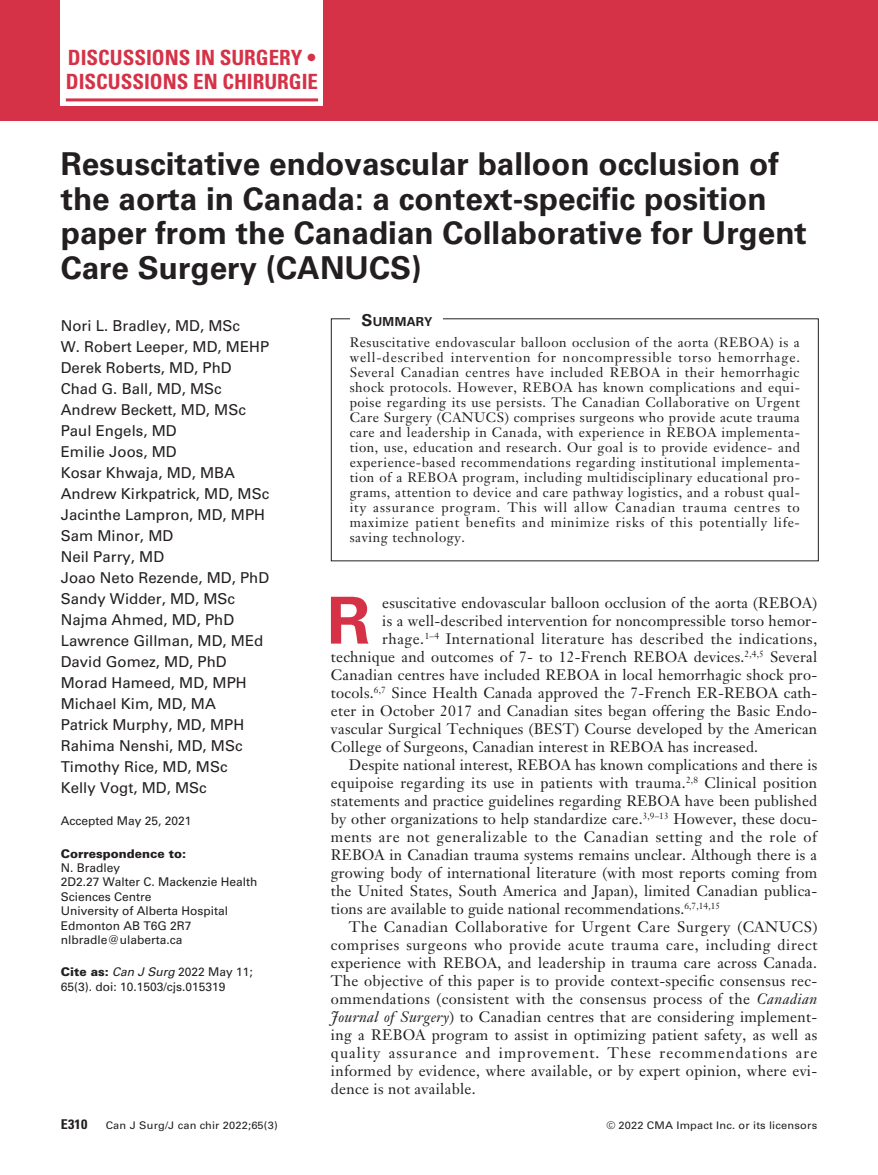
<style>
.page{position:relative;width:878px;height:1175px;background:#fff}
.page>*{position:absolute;margin:0;border:0;box-sizing:border-box;transform-origin:0 0}
.t1{font:700 64.8px "Univers LT Std";color:#d63247}
.t2{font:700 31.5px/34.5px "Univers LT Std";color:#231f20}
.t3{font:700 condensed 21px/24px "Univers LT Std";color:#d63247}
.t4{font:15px "Janson Text LT Std";letter-spacing:.015em;color:#231f20}
.t5{font:15px/21px "Univers LT Std";color:#231f20}
.t6{font:15px "Janson Text LT Std";letter-spacing:.04em;color:#231f20}
.t7{font:15px "Janson Text LT Std";letter-spacing:.035em;color:#231f20}
.t8{font:15px "Janson Text LT Std";letter-spacing:.07em;color:#231f20}
.t9{font:13.5px/15px "Janson Text LT Std";letter-spacing:.05em;color:#231f20;text-align:justify}
.t10{font:700 condensed 13.5px "Univers LT Std";color:#231f20;scale:1.05 1}
.t11{font:700 12.3px "Univers LT Std";letter-spacing:.025em;color:#231f20}
.t12{font:12px/14.4px "Univers LT Std";color:#231f20}
.t13{font:900 12px "Univers LT Std";color:#231f20}
.t14{font:10.5px "Univers LT Std";letter-spacing:.015em;color:#231f20;scale:1.05 1}
.s1{font-weight:900}
.s2{font-style:italic}
.s3{font-size:16.5px}
</style>
<div class="page">
<div style="left:0;top:0;width:877px;height:120px;background:#d63247"></div>
<div style="left:61px;top:0;width:262px;height:106px;background:#fff"></div>
<hr style="left:66px;top:98px;width:252px;height:3px;background:#d63247">
<h3 class="t3" style="left:66px;top:46px;width:254px">DISCUSSIONS IN SURGERY •<br>DISCUSSIONS EN CHIRURGIE</h3>
<h2 class="t2" style="left:61px;top:147px;width:747px">Resuscitative endovascular balloon occlusion of the aorta in Canada: a context-specific position paper from the Canadian Collaborative for Urgent Care Surgery (CANUCS)</h2>
<p class="t5" style="left:61px;top:315px;width:210px">Nori L. Bradley, MD, MSc<br>W. Robert Leeper, MD, MEHP<br>Derek Roberts, MD, PhD<br>Chad G. Ball, MD, MSc<br>Andrew Beckett, MD, MSc<br>Paul Engels, MD<br>Emilie Joos, MD<br>Kosar Khwaja, MD, MBA<br>Andrew Kirkpatrick, MD, MSc<br>Jacinthe Lampron, MD, MPH<br>Sam Minor, MD<br>Neil Parry, MD<br>Joao Neto Rezende, MD, PhD<br>Sandy Widder, MD, MSc<br>Najma Ahmed, MD, PhD<br>Lawrence Gillman, MD, MEd<br>David Gomez, MD, PhD<br>Morad Hameed, MD, MPH<br>Michael Kim, MD, MA<br>Patrick Murphy, MD, MPH<br>Rahima Nenshi, MD, MSc<br>Timothy Rice, MD, MSc<br>Kelly Vogt, MD, MSc</p>
<p class="t12" style="left:61px;top:813px;width:132px">Accepted May 25, 2021</p>
<p class="t13" style="left:61px;top:845px;width:127px">Correspondence to:</p>
<p class="t12" style="left:61px;top:860px;width:198px">N. Bradley<br>2D2.27 Walter C. Mackenzie Health<br>Sciences Centre<br>University of Alberta Hospital<br>Edmonton AB T6G 2R7 nlbradle@ulaberta.ca</p>
<p class="t12" style="left:61px;top:965px;width:194px"><span class="s1">Cite as:</span> <span class="s2">Can J Surg</span> 2022 May 11;<br>65(3). doi: 10.1503/cjs.015319</p>
<p class="t11" style="left:361px;top:314px;width:72px"><span class="s3">S</span>UMMARY</p>
<p class="t9" style="left:350px;top:335px;width:452px">Resuscitative endovascular balloon occlusion of the aorta (REBOA) is a well-described intervention for noncompressible torso hemorrhage.<br>Several Canadian centres have included REBOA in their hemorrhagic shock protocols. However, REBOA has known complications and equi&shy;poise regarding its use persists. The Canadian Collaborative on Urgent Care Surgery (CANUCS) comprises surgeons who provide acute trauma care and leadership in Canada, with experience in REBOA implementa&shy;tion, use, education and research. Our goal is to provide evidence- and experience-based recommendations regarding institutional implementa&shy;tion of a REBOA program, including multidisciplinary educational pro&shy;grams, attention to device and care pathway logistics, and a robust qual&shy;ity assurance program. This will allow Canadian trauma centres to maximize patient benefits and minimize risks of this potentially life&shy;saving technology.</p>
<h1 class="t1" style="left:327px;top:583px;width:45px">R</h1>
<p class="t4" style="left:382px;top:593px;width:436px">esuscitative endovascular balloon occlusion of the aorta (REBOA)</p>
<p class="t4" style="left:382px;top:611px;width:436px">is a well-described intervention for noncompressible torso hemor-</p>
<p class="t7" style="left:382px;top:629px;width:436px">rhage.<sup>1–4</sup> International literature has described the indications,</p>
<p class="t4" style="left:331px;top:647px;width:488px">technique and outcomes of 7- to 12-French REBOA devices.<sup>2,4,5</sup> Several</p>
<p class="t4" style="left:331px;top:665px;width:487px">Canadian centres have included REBOA in local hemorrhagic shock pro-</p>
<p class="t4" style="left:331px;top:683px;width:486px">tocols.<sup>6,7</sup> Since Health Canada approved the 7-French ER-REBOA cath-</p>
<p class="t4" style="left:331px;top:701px;width:488px">eter in October 2017 and Canadian sites began offering the Basic Endo-</p>
<p class="t4" style="left:331px;top:719px;width:488px">vascular Surgical Techniques (BEST) Course developed by the American</p>
<p class="t4" style="left:331px;top:737px;width:429px">College of Surgeons, Canadian interest in REBOA has increased.</p>
<p class="t4" style="left:349px;top:755px;width:470px">Despite national interest, REBOA has known complications and there is</p>
<p class="t4" style="left:331px;top:773px;width:488px">equipoise regarding its use in patients with trauma.<sup>2,8</sup> Clinical position</p>
<p class="t4" style="left:331px;top:791px;width:487px">statements and practice guidelines regarding REBOA have been published</p>
<p class="t4" style="left:331px;top:809px;width:487px">by other organizations to help standardize care.<sup>3,9–13</sup> However, these docu-</p>
<p class="t6" style="left:331px;top:827px;width:487px">ments are not generalizable to the Canadian setting and the role of</p>
<p class="t4" style="left:331px;top:845px;width:488px">REBOA in Canadian trauma systems remains unclear. Although there is a</p>
<p class="t4" style="left:331px;top:863px;width:488px">growing body of international literature (with most reports coming from</p>
<p class="t4" style="left:331px;top:881px;width:487px">the United States, South America and Japan), limited Canadian publica-</p>
<p class="t4" style="left:331px;top:899px;width:391px">tions are available to guide national recommendations.<sup>6,7,14,15</sup></p>
<p class="t7" style="left:349px;top:917px;width:470px">The Canadian Collaborative for Urgent Care Surgery (CANUCS)</p>
<p class="t6" style="left:331px;top:935px;width:488px">comprises surgeons who provide acute trauma care, including direct</p>
<p class="t4" style="left:331px;top:953px;width:487px">experience with REBOA, and leadership in trauma care across Canada.</p>
<p class="t4" style="left:331px;top:971px;width:488px">The objective of this paper is to provide context-specific consensus rec-</p>
<p class="t4" style="left:331px;top:989px;width:488px">ommendations (consistent with the consensus process of the <span class="s2">Canadian</span></p>
<p class="t4" style="left:331px;top:1007px;width:488px"><span class="s2">Journal of Surgery</span>) to Canadian centres that are considering implement-</p>
<p class="t4" style="left:331px;top:1025px;width:488px">ing a REBOA program to assist in optimizing patient safety, as well as</p>
<p class="t8" style="left:331px;top:1043px;width:488px">quality assurance and improvement. These recommendations are</p>
<p class="t4" style="left:331px;top:1061px;width:488px">informed by evidence, where available, or by expert opinion, where evi-</p>
<p class="t4" style="left:331px;top:1079px;width:146px">dence is not available.</p>
<p class="t10" style="left:61px;top:1116px;width:27px">E310</p>
<p class="t14" style="left:106px;top:1119px;width:165px">Can J Surg/J can chir 2022;65(3)</p>
<p class="t14" style="left:606px;top:1119px;width:202px">© 2022 CMA Impact Inc. or its licensors</p>
</div>
